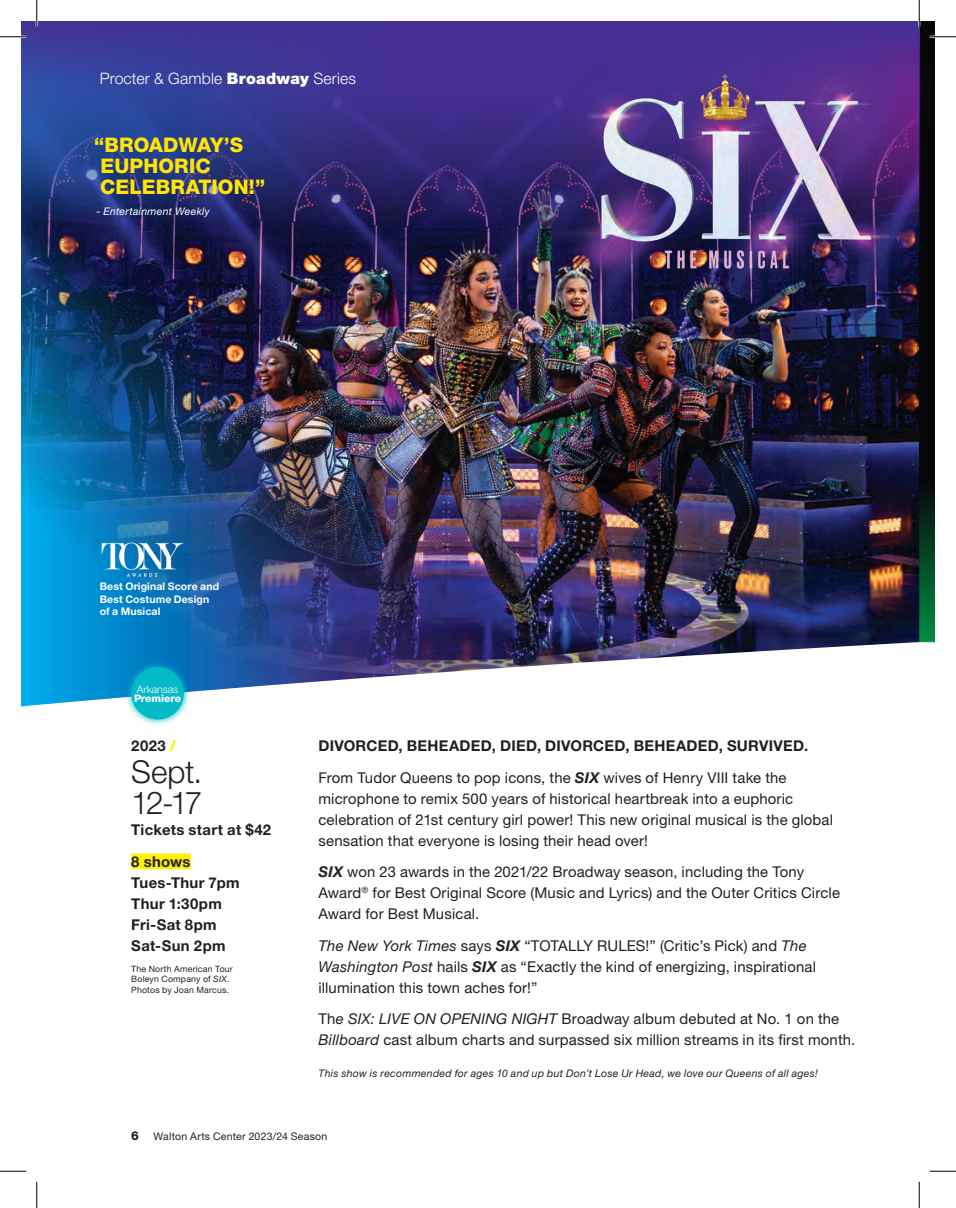
<style>
.page{position:relative;width:956px;height:1208px;background:#fff}
.page>*{position:absolute;margin:0;border:0;box-sizing:border-box;transform-origin:0 0}
.t1{font:300 31.5px/31.5px "Helvetica Neue LT Pro";letter-spacing:-.02em;color:#231f20}
.t2{font:800 20.12px/21px "Helvetica Neue LT Pro";letter-spacing:.005em;color:#ffe601}
.t3{font:300 15.75px "Helvetica Neue LT Pro";letter-spacing:.01em;color:#fff}
.t4{font:14.88px/21px "Helvetica Neue LT Pro";letter-spacing:.01em;color:#231f20}
.t5{font:700 14.88px/21px "Helvetica Neue LT Pro";letter-spacing:.025em;color:#231f20}
.t6{font:800 12.25px "Helvetica Neue LT Pro";color:#231f20}
.t7{font:italic 10.5px "Helvetica Neue LT Pro";letter-spacing:.025em;color:#231f20}
.t8{font:700 10.5px/12.6px "Helvetica Neue LT Pro";letter-spacing:.01em;color:#fff}
.t9{font:10.5px "Helvetica Neue LT Pro";letter-spacing:.025em;color:#231f20}
.t10{font:italic 10.5px "Helvetica Neue LT Pro";letter-spacing:.025em;color:#fff}
.t11{font:300 10.5px "Helvetica Neue LT Pro";color:#fff}
.t12{font:800 10.5px "Helvetica Neue LT Pro";color:#fff}
.t13{font:8.75px/10.5px "Helvetica Neue LT Pro";letter-spacing:.02em;color:#231f20}
.s1{font-weight:900}
.s2{font-weight:800;color:#fff101}
.s3{font-style:italic}
.s4{font-weight:700}
.s5{font-weight:700;font-style:italic}
</style>
<div class="page">
<img style="left:21px;top:252px;width:898px;height:352px">
<div style="left:919px;top:21px;width:15px;height:698px;background:#08080b"></div>
<svg style="left:21px;top:604px;width:913px;height:266px"></svg>
<svg style="left:919px;top:495px;width:15px;height:183px;background:#357153"></svg>
<div style="left:131px;top:853px;width:60px;height:16px;background:#fff101"></div>
<svg style="left:21px;top:21px;width:898px;height:231px;background:#31307f"></svg>
<svg style="left:124px;top:660px;width:67px;height:66px"></svg>
<div style="left:131px;top:667px;width:53px;height:52px;background:#03bac6;border-radius:50%"></div>
<img style="left:525px;top:37px;width:395px;height:272px">
<img style="left:100px;top:539px;width:86px;height:38px">
<hr style="left:0;top:36px;width:26px;height:2px;background:#fff">
<hr style="left:929px;top:36px;width:27px;height:2px;background:#fff">
<hr style="left:36px;top:0;width:2px;height:26px;background:#fff">
<hr style="left:918px;top:0;width:2px;height:26px;background:#fff">
<svg style="left:0;top:36px;width:26px;height:1px"></svg>
<svg style="left:929px;top:36px;width:27px;height:1px"></svg>
<svg style="left:0;top:1170px;width:26px;height:1px"></svg>
<svg style="left:929px;top:1170px;width:27px;height:1px"></svg>
<svg style="left:36px;top:0;width:1px;height:26px"></svg>
<svg style="left:36px;top:1181px;width:1px;height:27px"></svg>
<svg style="left:918px;top:0;width:1px;height:26px"></svg>
<svg style="left:918px;top:1181px;width:1px;height:27px"></svg>
<p class="t3" style="left:100px;top:69px;width:258px">Procter &amp; Gamble <span class="s1">Broadway</span> Series</p>
<h2 class="t2" style="left:94px;top:135px;width:172px">“BROADWAY’S<br>EUPHORIC<br>CELEBRATION!”</h2>
<p class="t10" style="left:96px;top:205px;width:115px">- Entertainment Weekly</p>
<p class="t8" style="left:100px;top:579px;width:121px">Best Original Score and<br>Best Costume Design of a Musical</p>
<p class="t11" style="left:137px;top:682px;width:43px">Arkansas</p>
<p class="t12" style="left:134px;top:692px;width:49px">Premiere</p>
<p class="t5" style="left:131px;top:735px;width:46px">2023 <span class="s2">/</span></p>
<h1 class="t1" style="left:131px;top:755px;width:73px">Sept.<br>12-17</h1>
<p class="t5" style="left:131px;top:813px;width:141px;line-height:31.5px">Tickets start at $42<br>8 shows</p>
<p class="t5" style="left:131px;top:871px;width:110px">Tues-Thur 7pm<br>Thur 1:30pm<br>Fri-Sat 8pm<br>Sat-Sun 2pm</p>
<p class="t13" style="left:131px;top:963px;width:103px">The North American Tour<br>Boleyn Company of <span class="s3">SIX</span>.<br>Photos by Joan Marcus.</p>
<p class="t4" style="left:318px;top:729px;width:491px;line-height:31.5px"><span class="s4">DIVORCED, BEHEADED, DIED, DIVORCED, BEHEADED, SURVIVED.<br></span>From Tudor Queens to pop icons, the <span class="s5">SIX</span> wives of Henry VIII take the</p>
<p class="t4" style="left:318px;top:787px;width:516px">microphone to remix 500 years of historical heartbreak into a euphoric celebration of 21st century girl power! This new original musical is the global sensation that everyone is losing their head over!</p>
<p class="t4" style="left:318px;top:861px;width:523px"><span class="s5">SIX</span> won 23 awards in the 2021/22 Broadway season, including the Tony<br>Award<sup>®</sup> for Best Original Score (Music and Lyrics) and the Outer Critics Circle<br>Award for Best Musical.</p>
<p class="t4" style="left:318px;top:934px;width:499px"><span class="s3">The New York Times</span> says <span class="s5">SIX</span> “TOTALLY RULES!” (Critic’s Pick) and <span class="s3">The<br>Washington Post</span> hails <span class="s5">SIX</span> as “Exactly the kind of energizing, inspirational illumination this town aches for!”</p>
<p class="t4" style="left:318px;top:1008px;width:538px">Th<span class="s3">e SIX: LIVE ON OPENING NIGHT</span> Broadway album debuted at No. 1 on the<br><span class="s3">Billboard</span> cast album charts and surpassed six million streams in its first month.</p>
<p class="t7" style="left:318px;top:1066px;width:501px">This show is recommended for ages 10 and up but Don’t Lose Ur Head, we love our Queens of all ages!</p>
<p class="t6" style="left:131px;top:1128px;width:9px">6</p>
<p class="t9" style="left:154px;top:1129px;width:175px">Walton Arts Center 2023/24 Season</p>
</div>
